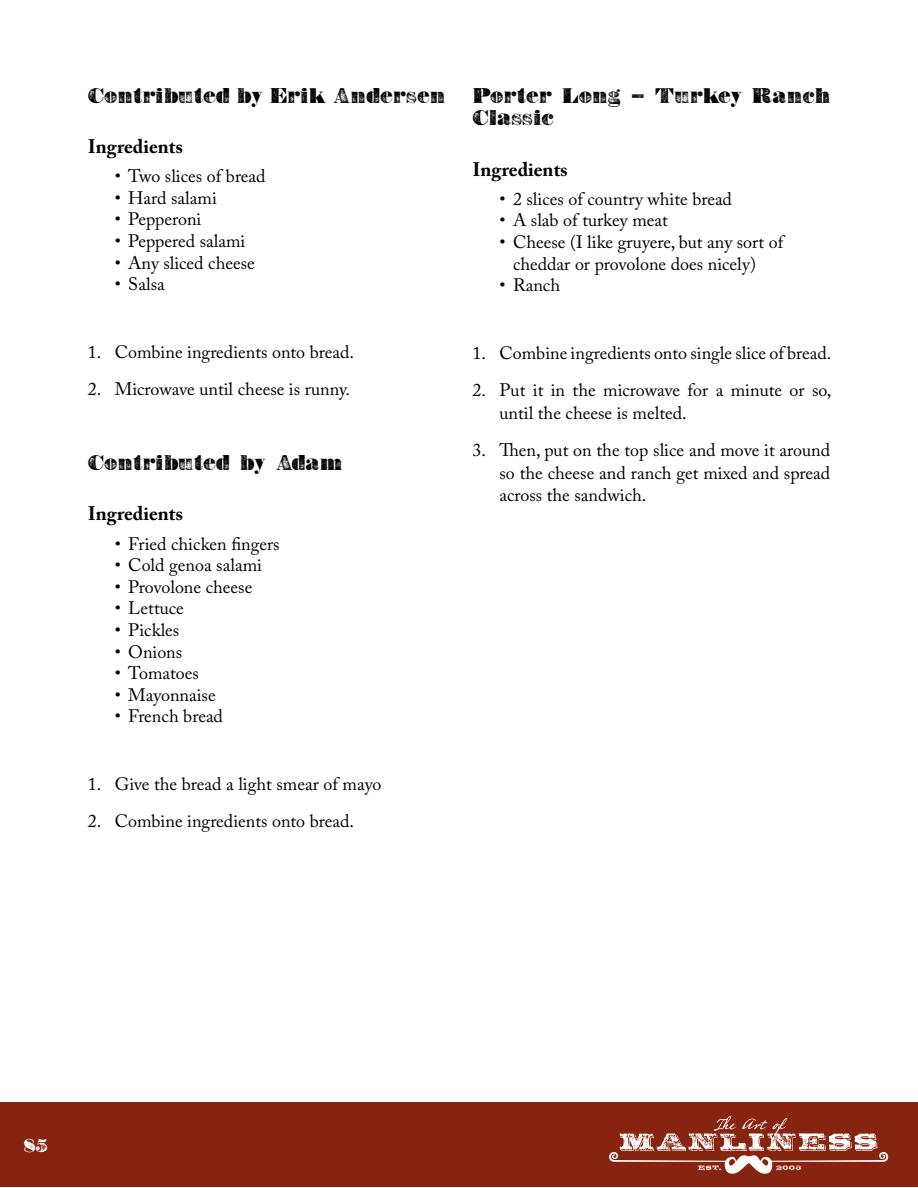
<style>
.page{position:relative;width:918px;height:1188px;background:#fff}
.page>*{position:absolute;margin:0;border:0;box-sizing:border-box;transform-origin:0 0}
.t1{font:21px/22.5px "Bullion WF";color:#000}
.t2{font:700 19.5px "Adobe Caslon Pro";color:#000}
.t3{font:18px/22.5px "Adobe Caslon Pro";color:#000}
.t4{font:18px "Bullion WF";color:#fff}
</style>
<div class="page">
<div style="left:0;top:1102px;width:918px;height:85px;background:#87240f"></div>
<svg style="left:609px;top:1116px;width:279px;height:58px"></svg>
<p class="t1" style="left:88px;top:86px;width:359px">Contributed by Erik Andersen</p>
<p class="t2" style="left:88px;top:135px;width:97px">Ingredients</p>
<p class="t3" style="left:115px;top:165px;width:152px">• Two slices of bread</p>
<p class="t3" style="left:115px;top:186px;width:104px">• Hard salami</p>
<p class="t3" style="left:115px;top:208px;width:88px">• Pepperoni</p>
<p class="t3" style="left:115px;top:230px;width:132px">• Peppered salami</p>
<p class="t3" style="left:115px;top:251px;width:142px">• Any sliced cheese</p>
<p class="t3" style="left:115px;top:273px;width:52px">• Salsa</p>
<p class="t3" style="left:88px;top:340px;width:268px">1. Combine ingredients onto bread.</p>
<p class="t3" style="left:88px;top:378px;width:264px">2. Microwave until cheese is runny.</p>
<p class="t1" style="left:88px;top:453px;width:256px">Contributed by Adam</p>
<p class="t2" style="left:88px;top:502px;width:97px">Ingredients</p>
<p class="t3" style="left:115px;top:532px;width:166px">• Fried chicken fingers</p>
<p class="t3" style="left:115px;top:554px;width:149px">• Cold genoa salami</p>
<p class="t3" style="left:115px;top:575px;width:139px">• Provolone cheese</p>
<p class="t3" style="left:115px;top:597px;width:71px">• Lettuce</p>
<p class="t3" style="left:115px;top:619px;width:66px">• Pickles</p>
<p class="t3" style="left:115px;top:640px;width:69px">• Onions</p>
<p class="t3" style="left:115px;top:662px;width:86px">• Tomatoes</p>
<p class="t3" style="left:115px;top:683px;width:102px">• Mayonnaise</p>
<p class="t3" style="left:115px;top:705px;width:110px">• French bread</p>
<p class="t3" style="left:88px;top:772px;width:295px">1. Give the bread a light smear of mayo</p>
<p class="t3" style="left:88px;top:810px;width:268px">2. Combine ingredients onto bread.</p>
<p class="t1" style="left:472px;top:86px;width:359px">Porter Long – Turkey Ranch<br>Classic</p>
<p class="t2" style="left:472px;top:157px;width:97px">Ingredients</p>
<p class="t3" style="left:500px;top:187px;width:234px">• 2 slices of country white bread</p>
<p class="t3" style="left:500px;top:209px;width:170px">• A slab of turkey meat</p>
<p class="t3" style="left:513px;top:231px;width:272px;line-height:21.6px;text-indent:-14px">• Cheese (I like gruyere, but any sort of cheddar or provolone does nicely)</p>
<p class="t3" style="left:500px;top:274px;width:62px">• Ranch</p>
<p class="t3" style="left:472px;top:341px;width:360px">1. Combine ingredients onto single slice of bread.</p>
<p class="t3" style="left:500px;top:379px;width:334px;text-indent:-27px">2. Put it in the microwave for a minute or so, until the cheese is melted.</p>
<p class="t3" style="left:500px;top:439px;width:332px;text-align:justify;text-indent:-27px">3. Then, put on the top slice and move it around so the cheese and ranch get mixed and spread across the sandwich.</p>
<p class="t4" style="left:24px;top:1138px;width:26px">85</p>
</div>
